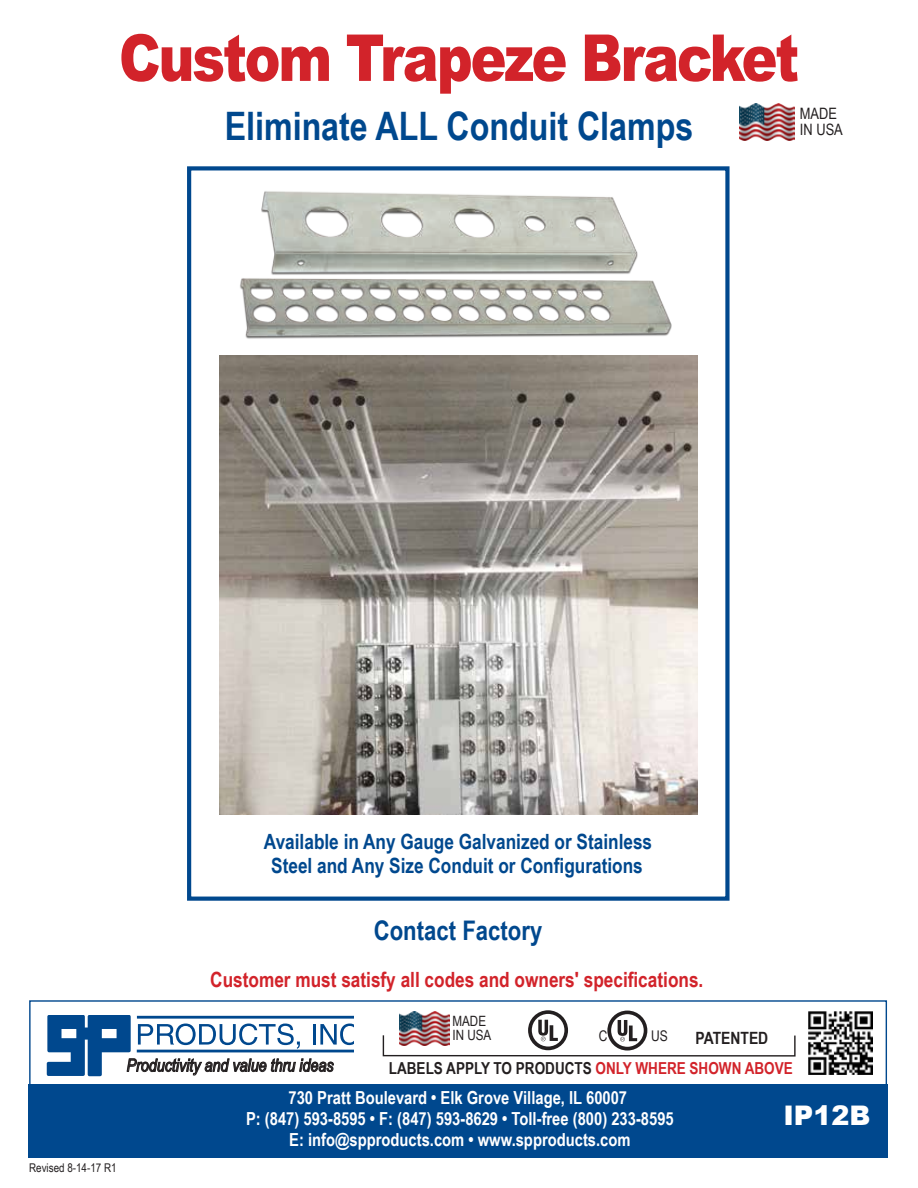
<style>
.page{position:relative;width:918px;height:1188px;background:#fff}
.page>*{position:absolute;margin:0;border:0;box-sizing:border-box;transform-origin:0 0}
.t1{font:900 64.8px "Arial";letter-spacing:-.04em;color:#d2232a;scale:.83 1}
.t2{font:700 39.3px "Arial Narrow";color:#00488e}
.t3{font:700 27px "Arial Narrow";color:#00488e}
.t4{font:900 27px "Arial";color:#fff}
.t5{font:700 21px/24px "Arial Narrow";color:#00488e;text-align:center}
.t6{font:700 21px "Arial Narrow";color:#d2232a}
.t7{font:700 18px/21px "Arial Narrow";color:#fff;text-align:center}
.t8{font:italic 17.4px "Arial Narrow";color:#231f20}
.t9{font:700 16.95px "Arial Narrow";color:#231f20}
.t10{font:700 16.5px "Arial Narrow";color:#231f20}
.t11{font:15.75px/15.8px "Arial Narrow";color:#231f20}
.t12{font:14.7px "Arial Narrow";color:#231f20}
.t13{font:14.25px/14.2px "Arial Narrow";color:#231f20}
.t14{font:12px "Arial Narrow";color:#231f20}
.s1{color:#d2232a}
</style>
<div class="page">
<div style="left:187px;top:166px;width:543px;height:735px;border:4px solid #00488e"></div>
<div style="left:29px;top:1085px;width:859px;height:73px;background:#00488e"></div>
<svg style="left:607px;top:1011px;width:40px;height:40px"></svg>
<svg style="left:528px;top:1010px;width:40px;height:40px"></svg>
<div style="left:383px;top:1035px;width:413px;height:22px;border:1px solid #231f20"></div>
<svg style="left:47px;top:1016px;width:307px;height:60px"></svg>
<img style="left:809px;top:1011px;width:63px;height:64px">
<img style="left:400px;top:1012px;width:49px;height:33px">
<img style="left:740px;top:104px;width:54px;height:37px">
<img style="left:219px;top:356px;width:479px;height:459px">
<img style="left:240px;top:191px;width:432px;height:148px">
<h1 class="t1" style="left:119px;top:22px;width:821px">Custom Trapeze Bracket</h1>
<h2 class="t2" style="left:225px;top:103px;width:470px">Eliminate ALL Conduit Clamps</h2>
<p class="t11" style="left:800px;top:106px;width:44px">MADE<br>IN USA</p>
<p class="t5" style="left:264px;top:829px;width:390px">Available in Any Gauge Galvanized or Stainless<br>Steel and Any Size Conduit or Configurations</p>
<h3 class="t3" style="left:374px;top:915px;width:170px">Contact Factory</h3>
<p class="t6" style="left:210px;top:968px;width:495px">Customer must satisfy all codes and owners' specifications.</p>
<p class="t14" style="left:29px;top:1161px;width:89px">Revised 8-14-17 R1</p>
<p class="t13" style="left:453px;top:1014px;width:40px">MADE<br>IN USA</p>
<p class="t12" style="left:599px;top:1027px;width:10px">C</p>
<p class="t12" style="left:651px;top:1027px;width:18px">US</p>
<p class="t10" style="left:389px;top:1059px;width:405px">LABELS APPLY TO PRODUCTS <span class="s1">ONLY WHERE SHOWN ABOVE</span></p>
<p class="t9" style="left:696px;top:1028px;width:74px">PATENTED</p>
<p class="t8" style="left:127px;top:1055px;width:208px">Productivity and value thru ideas</p>
<p class="t7" style="left:246px;top:1087px;width:429px">730 Pratt Boulevard • Elk Grove Village, IL 60007<br>P: (847) 593-8595 • F: (847) 593-8629 • Toll-free (800) 233-8595<br>E: info@spproducts.com • www.spproducts.com</p>
<h3 class="t4" style="left:783px;top:1100px;width:89px">IP12B</h3>
</div>
